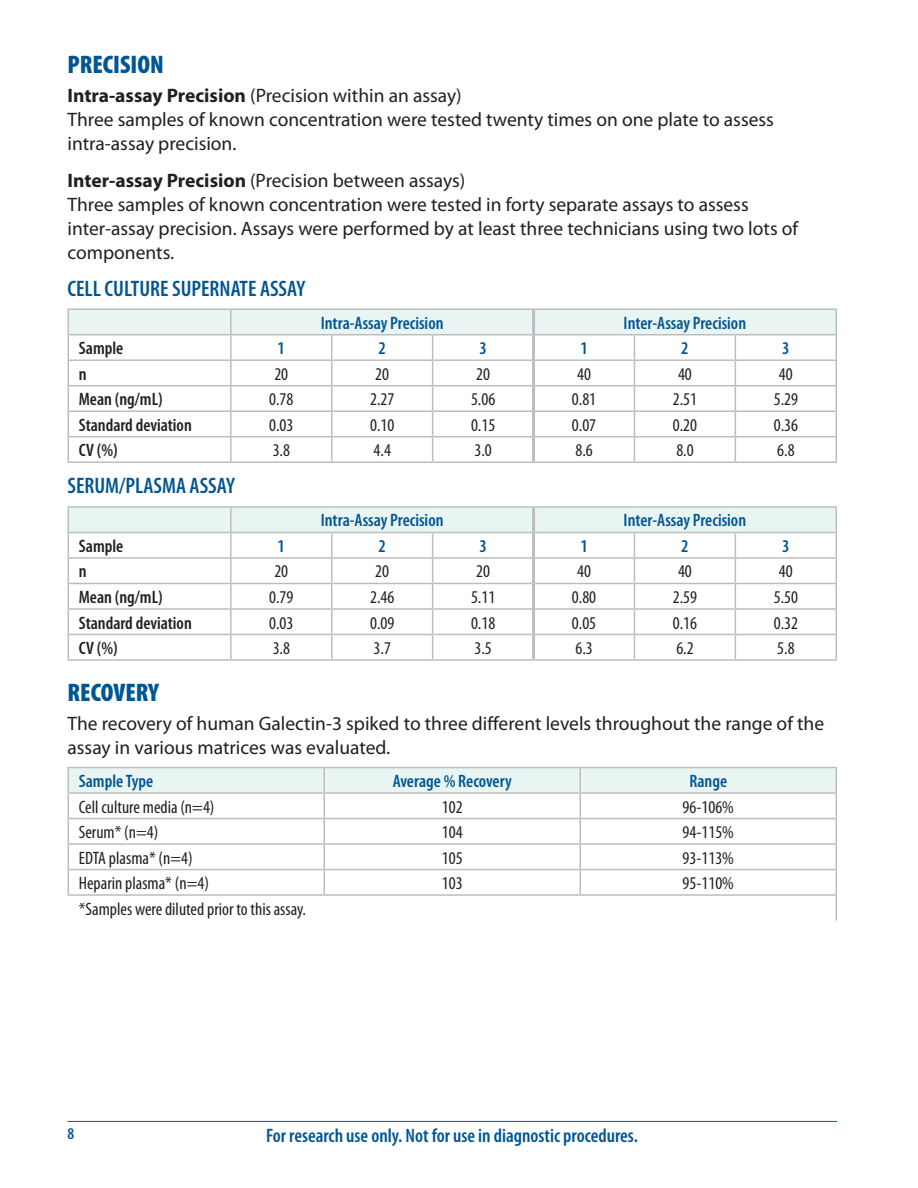
<style>
.page{position:relative;width:918px;height:1188px;background:#fff}
.page>*{position:absolute;margin:0;border:0;box-sizing:border-box;transform-origin:0 0}
.t1{font:900 condensed 25.5px "Myriad Pro";color:#005595}
.t2{font:600 condensed 22.5px "Myriad Pro";color:#005595}
.t3{font:19.5px/24px "Myriad Pro";color:#231f20}
.t4{font:600 condensed 19.5px "Myriad Pro";color:#005595}
.t5{font:condensed 18px "Myriad Pro";color:#231f20}
.t6{font:600 condensed 18px "Myriad Pro";color:#005595}
.t7{font:600 condensed 18px "Myriad Pro";color:#231f20}
.t8{font:600 condensed 16.5px "Myriad Pro";color:#005595}
.s1{font-weight:700}
</style>
<div class="page">
<hr style="left:67px;top:1121px;width:770px;height:1px;background:#005595">
<hr style="left:68px;top:308px;width:163px;height:2px;background:#bcbdc0">
<hr style="left:231px;top:308px;width:101px;height:2px;background:#bcbdc0">
<hr style="left:332px;top:308px;width:101px;height:2px;background:#bcbdc0">
<hr style="left:433px;top:308px;width:101px;height:2px;background:#bcbdc0">
<hr style="left:534px;top:308px;width:100px;height:2px;background:#bcbdc0">
<hr style="left:634px;top:308px;width:101px;height:2px;background:#bcbdc0">
<hr style="left:735px;top:308px;width:102px;height:2px;background:#bcbdc0">
<hr style="left:68px;top:461px;width:163px;height:2px;background:#bcbdc0">
<hr style="left:231px;top:461px;width:101px;height:2px;background:#bcbdc0">
<hr style="left:332px;top:461px;width:101px;height:2px;background:#bcbdc0">
<hr style="left:433px;top:461px;width:101px;height:2px;background:#bcbdc0">
<hr style="left:534px;top:461px;width:100px;height:2px;background:#bcbdc0">
<hr style="left:634px;top:461px;width:101px;height:2px;background:#bcbdc0">
<hr style="left:735px;top:461px;width:102px;height:2px;background:#bcbdc0">
<svg style="left:68px;top:309px;width:769px;height:152px"></svg>
<hr style="left:532px;top:310px;width:3px;height:25px;background:#bcbdc0">
<hr style="left:532px;top:335px;width:3px;height:25px;background:#bcbdc0">
<hr style="left:532px;top:360px;width:3px;height:26px;background:#bcbdc0">
<hr style="left:532px;top:386px;width:3px;height:25px;background:#bcbdc0">
<hr style="left:532px;top:411px;width:3px;height:26px;background:#bcbdc0">
<hr style="left:532px;top:437px;width:3px;height:24px;background:#bcbdc0">
<hr style="left:68px;top:506px;width:163px;height:2px;background:#bcbdc0">
<hr style="left:231px;top:506px;width:101px;height:2px;background:#bcbdc0">
<hr style="left:332px;top:506px;width:101px;height:2px;background:#bcbdc0">
<hr style="left:433px;top:506px;width:101px;height:2px;background:#bcbdc0">
<hr style="left:534px;top:506px;width:100px;height:2px;background:#bcbdc0">
<hr style="left:634px;top:506px;width:101px;height:2px;background:#bcbdc0">
<hr style="left:735px;top:506px;width:102px;height:2px;background:#bcbdc0">
<hr style="left:68px;top:659px;width:163px;height:2px;background:#bcbdc0">
<hr style="left:231px;top:659px;width:101px;height:2px;background:#bcbdc0">
<hr style="left:332px;top:659px;width:101px;height:2px;background:#bcbdc0">
<hr style="left:433px;top:659px;width:101px;height:2px;background:#bcbdc0">
<hr style="left:534px;top:659px;width:100px;height:2px;background:#bcbdc0">
<hr style="left:634px;top:659px;width:101px;height:2px;background:#bcbdc0">
<hr style="left:735px;top:659px;width:102px;height:2px;background:#bcbdc0">
<svg style="left:68px;top:507px;width:769px;height:152px"></svg>
<hr style="left:532px;top:508px;width:3px;height:24px;background:#bcbdc0">
<hr style="left:532px;top:532px;width:3px;height:26px;background:#bcbdc0">
<hr style="left:532px;top:558px;width:3px;height:25px;background:#bcbdc0">
<hr style="left:532px;top:583px;width:3px;height:26px;background:#bcbdc0">
<hr style="left:532px;top:609px;width:3px;height:25px;background:#bcbdc0">
<hr style="left:532px;top:634px;width:3px;height:25px;background:#bcbdc0">
<hr style="left:68px;top:767px;width:256px;height:1px;background:#bcbdc0">
<hr style="left:324px;top:767px;width:256px;height:1px;background:#bcbdc0">
<hr style="left:580px;top:767px;width:257px;height:1px;background:#bcbdc0">
<svg style="left:68px;top:768px;width:769px;height:153px"></svg>
<hr style="left:579px;top:768px;width:2px;height:24px;background:#bcbdc0">
<h1 class="t1" style="left:68px;top:50px;width:98px">PRECISION</h1>
<p class="t3" style="left:68px;top:84px;width:708px"><span class="s1">Intra-assay Precision</span> (Precision within an assay)<br>Three samples of known concentration were tested twenty times on one plate to assess intra-assay precision.</p>
<p class="t3" style="left:68px;top:169px;width:732px"><span class="s1">Inter-assay Precision</span> (Precision between assays)<br>Three samples of known concentration were tested in forty separate assays to assess inter-assay precision. Assays were performed by at least three technicians using two lots of components.</p>
<p class="t2" style="left:68px;top:276px;width:239px">CELL CULTURE SUPERNATE ASSAY</p>
<p class="t6" style="left:321px;top:313px;width:124px">Intra-Assay Precision</p>
<p class="t6" style="left:624px;top:313px;width:124px">Inter-Assay Precision</p>
<p class="t7" style="left:79px;top:338px;width:46px">Sample</p>
<p class="t6" style="left:278px;top:338px;width:9px">1</p>
<p class="t6" style="left:379px;top:338px;width:9px">2</p>
<p class="t6" style="left:479px;top:338px;width:9px">3</p>
<p class="t6" style="left:580px;top:338px;width:9px">1</p>
<p class="t6" style="left:681px;top:338px;width:9px">2</p>
<p class="t6" style="left:782px;top:338px;width:9px">3</p>
<p class="t7" style="left:79px;top:364px;width:9px">n</p>
<p class="t5" style="left:274px;top:364px;width:15px">20</p>
<p class="t5" style="left:375px;top:364px;width:15px">20</p>
<p class="t5" style="left:476px;top:364px;width:15px">20</p>
<p class="t5" style="left:577px;top:364px;width:15px">40</p>
<p class="t5" style="left:678px;top:364px;width:15px">40</p>
<p class="t5" style="left:779px;top:364px;width:15px">40</p>
<p class="t7" style="left:79px;top:389px;width:86px">Mean (ng/mL)</p>
<p class="t5" style="left:269px;top:390px;width:26px">0.78</p>
<p class="t5" style="left:370px;top:390px;width:26px">2.27</p>
<p class="t5" style="left:471px;top:390px;width:26px">5.06</p>
<p class="t5" style="left:572px;top:390px;width:26px">0.81</p>
<p class="t5" style="left:673px;top:390px;width:26px">2.51</p>
<p class="t5" style="left:774px;top:390px;width:26px">5.29</p>
<p class="t7" style="left:79px;top:415px;width:114px">Standard deviation</p>
<p class="t5" style="left:269px;top:415px;width:26px">0.03</p>
<p class="t5" style="left:370px;top:415px;width:26px">0.10</p>
<p class="t5" style="left:471px;top:415px;width:26px">0.15</p>
<p class="t5" style="left:572px;top:415px;width:26px">0.07</p>
<p class="t5" style="left:673px;top:415px;width:26px">0.20</p>
<p class="t5" style="left:774px;top:415px;width:26px">0.36</p>
<p class="t7" style="left:79px;top:440px;width:40px">CV (%)</p>
<p class="t5" style="left:273px;top:441px;width:19px">3.8</p>
<p class="t5" style="left:374px;top:441px;width:19px">4.4</p>
<p class="t5" style="left:475px;top:441px;width:19px">3.0</p>
<p class="t5" style="left:575px;top:441px;width:19px">8.6</p>
<p class="t5" style="left:676px;top:441px;width:19px">8.0</p>
<p class="t5" style="left:777px;top:441px;width:19px">6.8</p>
<p class="t2" style="left:68px;top:474px;width:169px">SERUM/PLASMA ASSAY</p>
<p class="t6" style="left:321px;top:511px;width:124px">Intra-Assay Precision</p>
<p class="t6" style="left:624px;top:511px;width:124px">Inter-Assay Precision</p>
<p class="t7" style="left:79px;top:536px;width:46px">Sample</p>
<p class="t6" style="left:278px;top:536px;width:9px">1</p>
<p class="t6" style="left:379px;top:536px;width:9px">2</p>
<p class="t6" style="left:479px;top:536px;width:9px">3</p>
<p class="t6" style="left:580px;top:536px;width:9px">1</p>
<p class="t6" style="left:681px;top:536px;width:9px">2</p>
<p class="t6" style="left:782px;top:536px;width:9px">3</p>
<p class="t7" style="left:79px;top:562px;width:9px">n</p>
<p class="t5" style="left:274px;top:562px;width:15px">20</p>
<p class="t5" style="left:375px;top:562px;width:15px">20</p>
<p class="t5" style="left:476px;top:562px;width:15px">20</p>
<p class="t5" style="left:577px;top:562px;width:15px">40</p>
<p class="t5" style="left:678px;top:562px;width:15px">40</p>
<p class="t5" style="left:779px;top:562px;width:15px">40</p>
<p class="t7" style="left:79px;top:587px;width:86px">Mean (ng/mL)</p>
<p class="t5" style="left:269px;top:587px;width:26px">0.79</p>
<p class="t5" style="left:370px;top:587px;width:26px">2.46</p>
<p class="t5" style="left:471px;top:587px;width:26px">5.11</p>
<p class="t5" style="left:572px;top:587px;width:26px">0.80</p>
<p class="t5" style="left:673px;top:587px;width:26px">2.59</p>
<p class="t5" style="left:774px;top:587px;width:26px">5.50</p>
<p class="t7" style="left:79px;top:613px;width:114px">Standard deviation</p>
<p class="t5" style="left:269px;top:613px;width:26px">0.03</p>
<p class="t5" style="left:370px;top:613px;width:26px">0.09</p>
<p class="t5" style="left:471px;top:613px;width:26px">0.18</p>
<p class="t5" style="left:572px;top:613px;width:26px">0.05</p>
<p class="t5" style="left:673px;top:613px;width:26px">0.16</p>
<p class="t5" style="left:774px;top:613px;width:26px">0.32</p>
<p class="t7" style="left:79px;top:638px;width:40px">CV (%)</p>
<p class="t5" style="left:273px;top:638px;width:19px">3.8</p>
<p class="t5" style="left:374px;top:638px;width:19px">3.7</p>
<p class="t5" style="left:475px;top:638px;width:19px">3.5</p>
<p class="t5" style="left:575px;top:638px;width:19px">6.3</p>
<p class="t5" style="left:676px;top:638px;width:19px">6.2</p>
<p class="t5" style="left:777px;top:638px;width:19px">5.8</p>
<h1 class="t1" style="left:68px;top:679px;width:93px">RECOVERY</h1>
<p class="t3" style="left:68px;top:712px;width:758px">The recovery of human Galectin-3 spiked to three different levels throughout the range of the assay in various matrices was evaluated.</p>
<p class="t6" style="left:79px;top:771px;width:76px">Sample Type</p>
<p class="t6" style="left:393px;top:771px;width:120px">Average % Recovery</p>
<p class="t6" style="left:689px;top:771px;width:39px">Range</p>
<p class="t5" style="left:79px;top:797px;width:137px">Cell culture media (n=4)</p>
<p class="t5" style="left:442px;top:797px;width:22px">102</p>
<p class="t5" style="left:683px;top:797px;width:53px">96-106%</p>
<p class="t5" style="left:79px;top:822px;width:81px">Serum* (n=4)</p>
<p class="t5" style="left:442px;top:822px;width:22px">104</p>
<p class="t5" style="left:683px;top:822px;width:53px">94-115%</p>
<p class="t5" style="left:79px;top:848px;width:115px">EDTA plasma* (n=4)</p>
<p class="t5" style="left:442px;top:848px;width:22px">105</p>
<p class="t5" style="left:683px;top:848px;width:53px">93-113%</p>
<p class="t5" style="left:79px;top:873px;width:132px">Heparin plasma* (n=4)</p>
<p class="t5" style="left:442px;top:873px;width:22px">103</p>
<p class="t5" style="left:683px;top:873px;width:53px">95-110%</p>
<p class="t5" style="left:79px;top:899px;width:229px">*Samples were diluted prior to this assay.</p>
<p class="t8" style="left:68px;top:1125px;width:8px">8</p>
<p class="t4" style="left:266px;top:1125px;width:373px">For research use only. Not for use in diagnostic procedures.</p>
</div>
